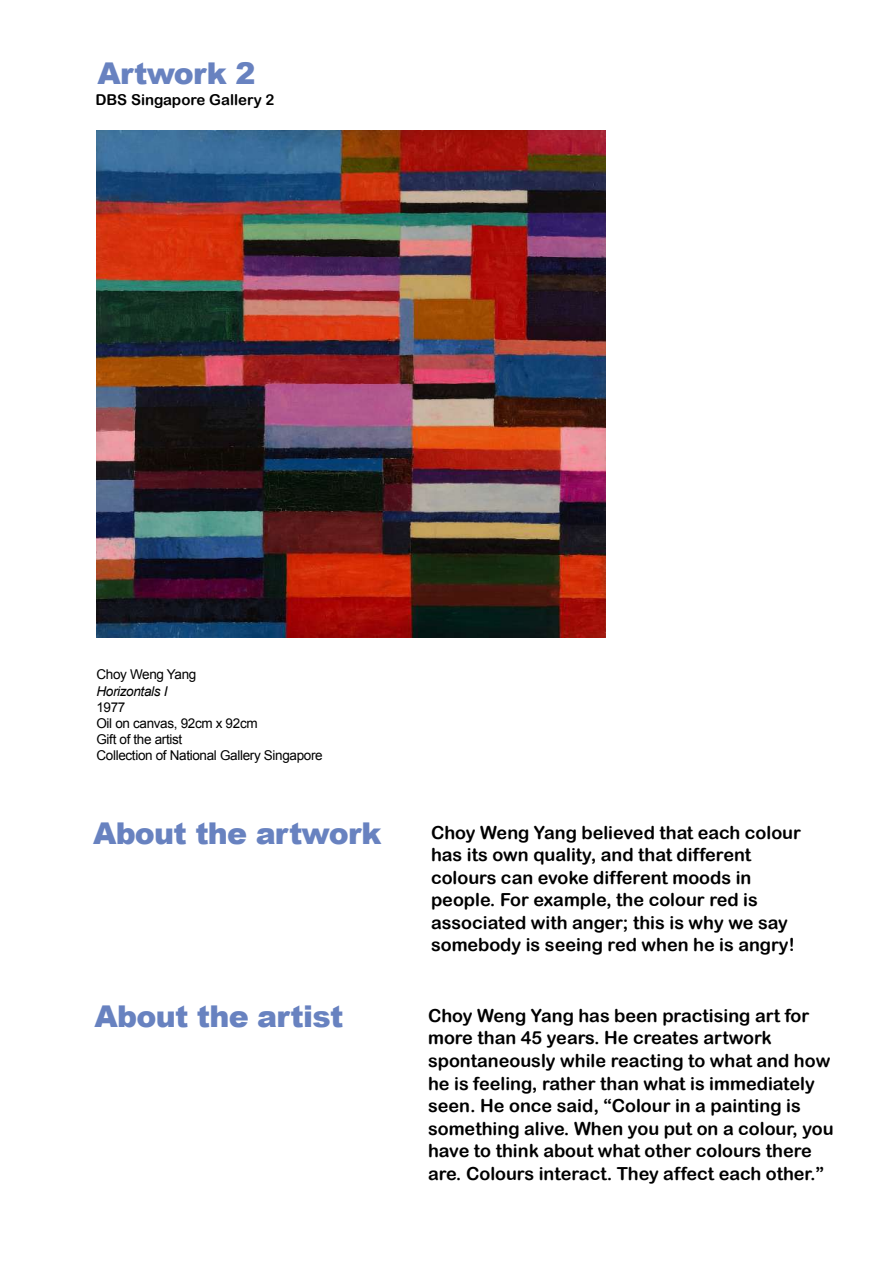
<style>
.page{position:relative;width:894px;height:1264px;background:#fff}
.page>*{position:absolute;margin:0;border:0;box-sizing:border-box;transform-origin:0 0}
.t1{font:900 30px "Arial";letter-spacing:-.025em;color:#6882c0}
.t2{font:18px/22.5px "Arial Rounded MT Bold";color:#000}
.t3{font:15px "Arial Rounded MT Bold";color:#000}
.t4{font:13.5px/16.2px "Arial";letter-spacing:-.025em;color:#000}
.t5{font:italic 13.5px "Arial";letter-spacing:-.025em;color:#000}
</style>
<div class="page">
<img style="left:96px;top:130px;width:509px;height:507px">
<h1 class="t1" style="left:98px;top:51px;width:159px">Artwork 2</h1>
<p class="t3" style="left:95px;top:91px;width:180px">DBS Singapore Gallery 2</p>
<p class="t4" style="left:96px;top:666px;width:101px">Choy Weng Yang</p>
<p class="t5" style="left:96px;top:683px;width:72px">Horizontals I</p>
<p class="t4" style="left:96px;top:699px;width:228px">1977<br>Oil on canvas, 92cm x 92cm<br>Gift of the artist<br>Collection of National Gallery Singapore</p>
<h1 class="t1" style="left:93px;top:811px;width:290px">About the artwork</h1>
<p class="t2" style="left:431px;top:821px;width:371px">Choy Weng Yang believed that each colour has its own quality, and that different colours can evoke different moods in people. For example, the colour red is associated with anger; this is why we say somebody is seeing red when he is angry!</p>
<h1 class="t1" style="left:94px;top:994px;width:250px">About the artist</h1>
<p class="t2" style="left:428px;top:1004px;width:407px">Choy Weng Yang has been practising art for more than 45 years. He creates artwork spontaneously while reacting to what and how he is feeling, rather than what is immediately seen. He once said, “Colour in a painting is something alive. When you put on a colour, you have to think about what other colours there are. Colours interact. They affect each other.”</p>
</div>
